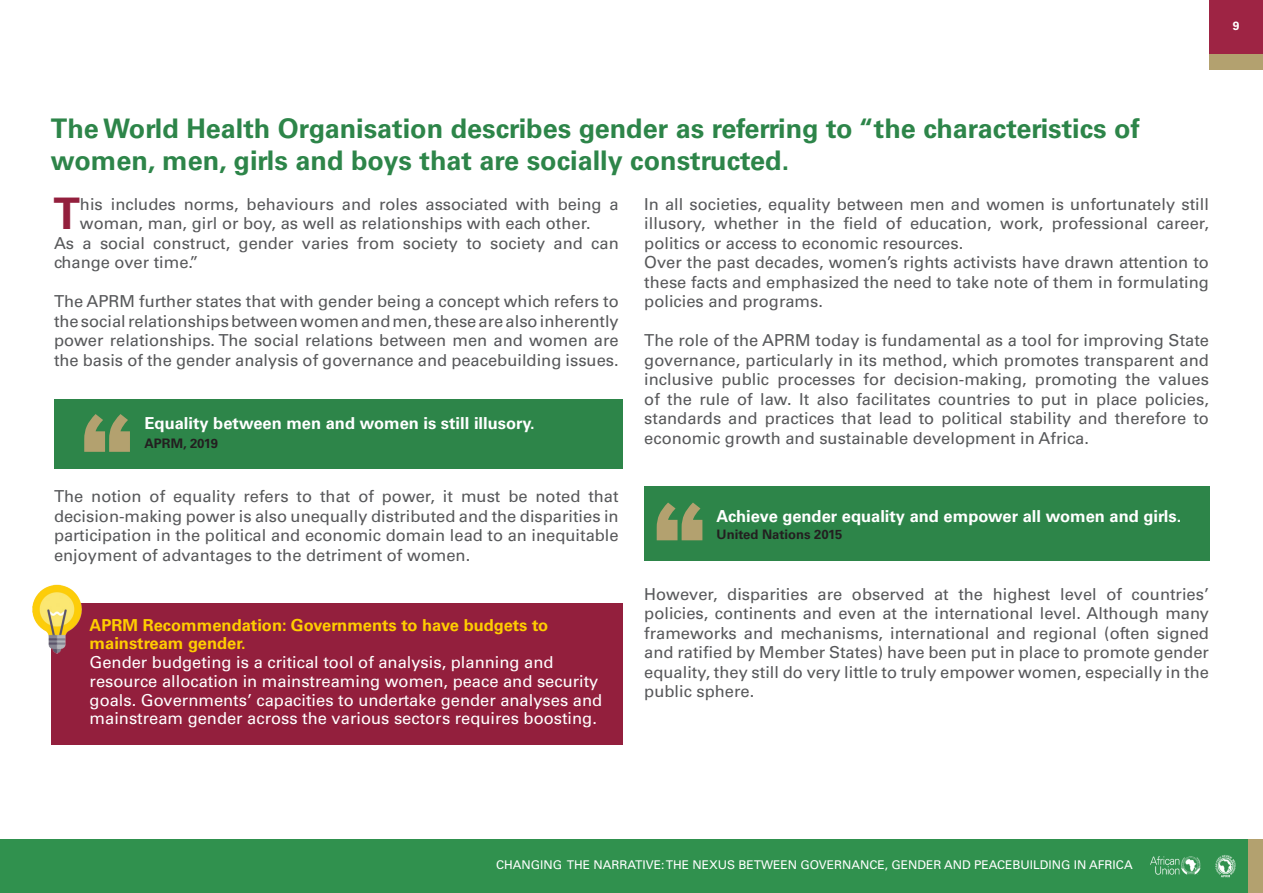
<style>
.page{position:relative;width:1263px;height:893px;background:#fff}
.page>*{position:absolute;margin:0;border:0;box-sizing:border-box;transform-origin:0 0}
.t1{font:700 43.5px "Univers LT Std";color:#931f3d}
.t2{font:700 27px/32.4px "Univers LT Std";color:#2d8549}
.t3{font:16.5px/19.5px "Univers LT Std";color:#57585a;text-align:justify}
.t4{font:16.5px/18.8px "Univers LT Std";color:#fff}
.t5{font:700 16.5px "Univers LT Std";color:#fff}
.t6{font:700 16.5px/18.8px "Univers LT Std";color:#ffcd00}
.t7{font:700 13.05px "Univers LT Std";color:#231f20}
.t8{font:12px "Univers LT Std";color:#fff}
.t9{font:700 12px "Univers LT Std";color:#fff}
</style>
<div class="page">
<div style="left:0;top:839px;width:1263px;height:54px;background:#30914e"></div>
<div style="left:1209px;top:54px;width:54px;height:16px;background:#b3a16f"></div>
<div style="left:1209px;top:0;width:54px;height:54px;background:#9e2444"></div>
<img style="left:1150px;top:855px;width:86px;height:23px">
<div style="left:1248px;top:839px;width:15px;height:54px;background:#b3a16f"></div>
<div style="left:54px;top:399px;width:568px;height:69px;background:#2d8549"></div>
<svg style="left:84px;top:414px;width:46px;height:38px"></svg>
<div style="left:644px;top:486px;width:566px;height:75px;background:#2d8549"></div>
<svg style="left:657px;top:502px;width:45px;height:38px"></svg>
<div style="left:51px;top:603px;width:571px;height:142px;background:#931f3d"></div>
<img style="left:32px;top:584px;width:50px;height:70px">
<p class="t9" style="left:1233px;top:19px;width:8px">9</p>
<p class="t2" style="left:51px;top:112px;width:1090px">The World Health Organisation describes gender as referring to “the characteristics of women, men, girls and boys that are socially constructed.</p>
<p class="t1" style="left:53px;top:188px;width:28px">T</p>
<p class="t3" style="left:80px;top:194px;width:540px">his includes norms, behaviours and roles associated with being a woman, man, girl or boy, as well as relationships with each other.</p>
<p class="t3" style="left:54px;top:233px;width:566px">As a social construct, gender varies from society to society and can change over time.”</p>
<p class="t3" style="left:54px;top:292px;width:566px">The APRM further states that with gender being a concept which refers to the social relationships between women and men, these are also inherently power relationships. The social relations between men and women are the basis of the gender analysis of governance and peacebuilding issues.</p>
<p class="t5" style="left:145px;top:414px;width:392px">Equality between men and women is still illusory.</p>
<p class="t7" style="left:145px;top:435px;width:75px">APRM, 2019</p>
<p class="t3" style="left:54px;top:487px;width:566px">The notion of equality refers to that of power, it must be noted that decision-making power is also unequally distributed and the disparities in participation in the political and economic domain lead to an inequitable enjoyment of advantages to the detriment of women.</p>
<p class="t6" style="left:90px;top:616px;width:460px">APRM Recommendation: Governments to have budgets to mainstream gender.</p>
<p class="t4" style="left:90px;top:653px;width:514px">Gender budgeting is a critical tool of analysis, planning and resource allocation in mainstreaming women, peace and security goals. Governments’ capacities to undertake gender analyses and mainstream gender across the various sectors requires boosting.</p>
<p class="t3" style="left:644px;top:194px;width:566px">In all societies, equality between men and women is unfortunately still illusory, whether in the field of education, work, professional career, politics or access to economic resources.</p>
<p class="t3" style="left:644px;top:253px;width:566px">Over the past decades, women’s rights activists have drawn attention to these facts and emphasized the need to take note of them in formulating policies and programs.</p>
<p class="t3" style="left:644px;top:331px;width:566px">The role of the APRM today is fundamental as a tool for improving State governance, particularly in its method, which promotes transparent and inclusive public processes for decision-making, promoting the values of the rule of law. It also facilitates countries to put in place policies, standards and practices that lead to political stability and therefore to economic growth and sustainable development in Africa.</p>
<p class="t5" style="left:717px;top:506px;width:466px">Achieve gender equality and empower all women and girls.</p>
<p class="t7" style="left:717px;top:527px;width:127px">United Nations 2015</p>
<p class="t3" style="left:644px;top:584px;width:566px">However, disparities are observed at the highest level of countries’ policies, continents and even at the international level. Although many frameworks and mechanisms, international and regional (often signed and ratified by Member States) have been put in place to promote gender equality, they still do very little to truly empower women, especially in the public sphere.</p>
<p class="t8" style="left:496px;top:858px;width:638px">CHANGING THE NARRATIVE: THE NEXUS BETWEEN GOVERNANCE, GENDER AND PEACEBUILDING IN AFRICA</p>
</div>
